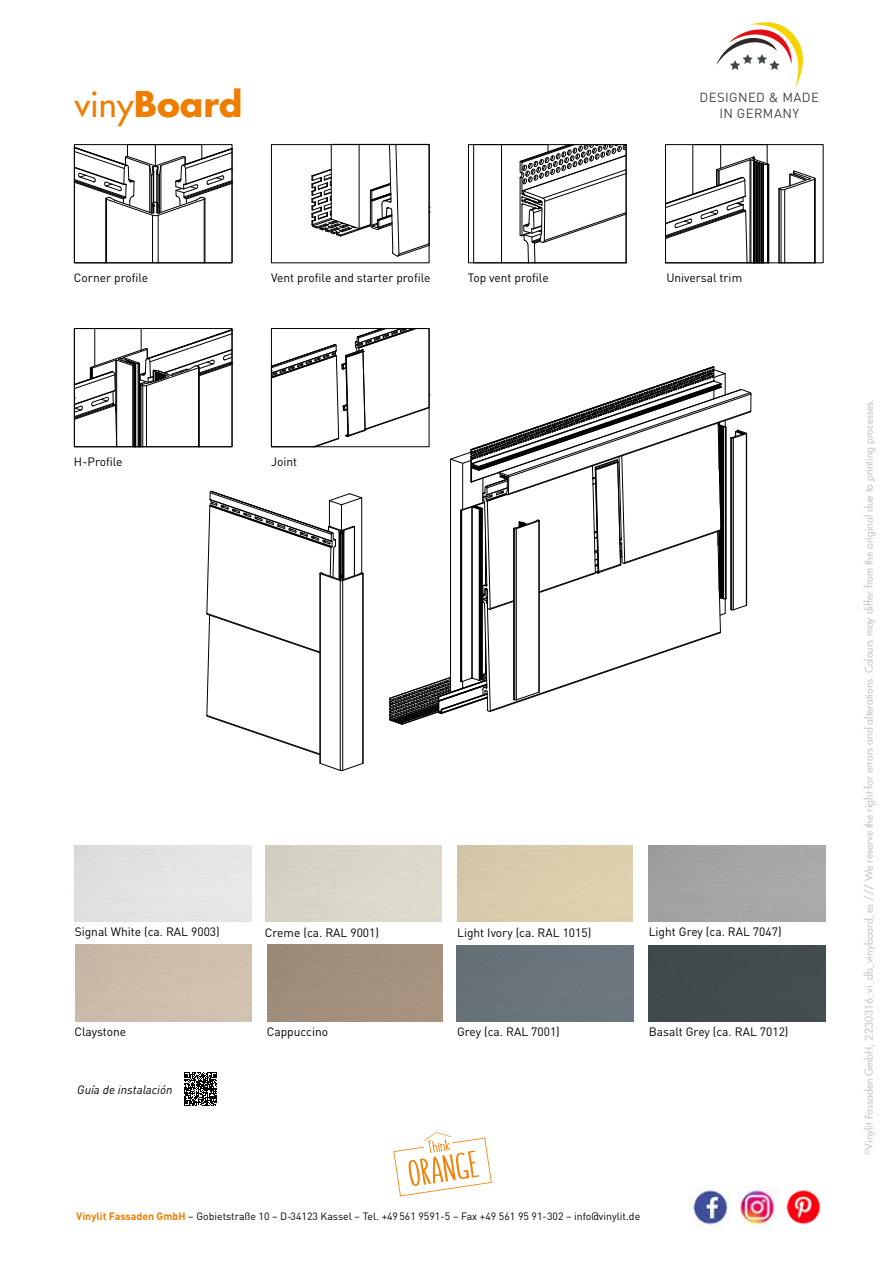
<style>
.page{position:relative;width:893px;height:1263px;background:#fff}
.page>*{position:absolute;margin:0;border:0;box-sizing:border-box;transform-origin:0 0}
.t1{font:700 34.5px "Futura LT Pro";color:#ef7d00}
.t2{font:13.05px/15.6px "DIN Pro";letter-spacing:.03em;color:#404649;text-align:center}
.t3{font:12px "DIN Pro";color:#000}
.t4{font:italic 12px "DIN Pro";color:#000}
.t5{font:500 10.5px "Futura LT Pro";color:#c6c6c6}
.t6{font:10.5px "DIN Pro";color:#000}
.s1{font-weight:500}
.s2{font-weight:700;color:#ef7d00}
</style>
<div class="page">
<svg style="left:717px;top:22px;width:86px;height:66px"></svg>
<svg style="left:393px;top:1132px;width:99px;height:64px"></svg>
<img style="left:737px;top:1186px;width:42px;height:42px">
<img style="left:690px;top:1186px;width:41px;height:43px">
<img style="left:786px;top:1190px;width:35px;height:35px">
<div style="left:457px;top:945px;width:177px;height:77px;background:#6a747c"></div>
<div style="left:648px;top:945px;width:177px;height:77px;background:#424c4f"></div>
<svg style="left:184px;top:1072px;width:33px;height:34px"></svg>
<hr style="left:363px;top:573px;width:1px;height:190px;background:#000">
<hr style="left:340px;top:581px;width:1px;height:189px;background:#000">
<hr style="left:320px;top:574px;width:1px;height:189px;background:#000">
<hr style="left:342px;top:581px;width:1px;height:189px;background:#000">
<hr style="left:362px;top:574px;width:1px;height:189px;background:#000">
<svg style="left:320px;top:763px;width:44px;height:8px"></svg>
<div style="left:271px;top:144px;width:158px;height:119px;border:1px solid #000"></div>
<svg style="left:312px;top:144px;width:118px;height:113px"></svg>
<div style="left:468px;top:144px;width:158px;height:119px;border:1px solid #000"></div>
<hr style="left:473px;top:145px;width:1px;height:118px;background:#000">
<hr style="left:501px;top:145px;width:1px;height:118px;background:#000">
<hr style="left:501px;top:144px;width:47px;height:1px;background:#000">
<svg style="left:474px;top:144px;width:27px;height:1px"></svg>
<hr style="left:474px;top:263px;width:54px;height:1px;background:#000">
<svg style="left:520px;top:144px;width:107px;height:120px"></svg>
<div style="left:665px;top:144px;width:158px;height:119px;border:1px solid #000"></div>
<svg style="left:665px;top:144px;width:104px;height:120px"></svg>
<hr style="left:815px;top:179px;width:1px;height:84px;background:#000">
<hr style="left:814px;top:179px;width:1px;height:84px;background:#000">
<hr style="left:781px;top:189px;width:1px;height:74px;background:#000">
<hr style="left:784px;top:189px;width:1px;height:74px;background:#000">
<hr style="left:779px;top:189px;width:1px;height:74px;background:#000">
<svg style="left:779px;top:263px;width:36px;height:1px"></svg>
<svg style="left:779px;top:171px;width:36px;height:19px"></svg>
<hr style="left:106px;top:263px;width:52px;height:1px;background:#000">
<hr style="left:158px;top:263px;width:47px;height:1px;background:#000">
<svg style="left:74px;top:144px;width:159px;height:119px"></svg>
<svg style="left:74px;top:328px;width:677px;height:427px"></svg>
<h1 class="t1" style="left:75px;top:77px;width:169px"><span class="s1">viny</span>Board</h1>
<p class="t2" style="left:700px;top:88px;width:121px">DESIGNED &amp; MADE<br>IN GERMANY</p>
<p class="t3" style="left:74px;top:268px;width:76px">Corner profile</p>
<p class="t3" style="left:74px;top:452px;width:50px">H-Profile</p>
<p class="t3" style="left:271px;top:268px;width:161px">Vent profile and starter profile</p>
<p class="t3" style="left:468px;top:268px;width:82px">Top vent profile</p>
<p class="t3" style="left:666px;top:268px;width:77px">Universal trim</p>
<p class="t3" style="left:271px;top:452px;width:28px">Joint</p>
<p class="t3" style="left:75px;top:922px;width:147px">Signal White (ca. RAL 9003)</p>
<p class="t3" style="left:649px;top:922px;width:134px">Light Grey (ca. RAL 7047)</p>
<p class="t3" style="left:265px;top:923px;width:116px">Creme (ca. RAL 9001)</p>
<p class="t3" style="left:457px;top:923px;width:136px">Light Ivory (ca. RAL 1015)</p>
<p class="t3" style="left:74px;top:1022px;width:53px">Claystone</p>
<p class="t3" style="left:267px;top:1022px;width:63px">Cappuccino</p>
<p class="t3" style="left:457px;top:1022px;width:104px">Grey (ca. RAL 7001)</p>
<p class="t3" style="left:649px;top:1022px;width:141px">Basalt Grey (ca. RAL 7012)</p>
<p class="t4" style="left:77px;top:1080px;width:97px">Guía de instalación</p>
<p class="t6" style="left:76px;top:1208px;width:565px"><span class="s2">Vinylit Fassaden GmbH</span> – Gobietstraße 10 – D-34123 Kassel – Tel. +49561 9591-5 – Fax +49 561 95 91-302 – info@vinylit.de</p>
<p class="t5" style="left:861px;top:1154px;width:757px;rotate:-90deg"><sup>©</sup>Vinylit Fassaden GmbH, 2230316_vi_db_vinyboard_es /// We reserve the right for errors and alterations. Colours may differ from the original due to printing processes.</p>
</div>
